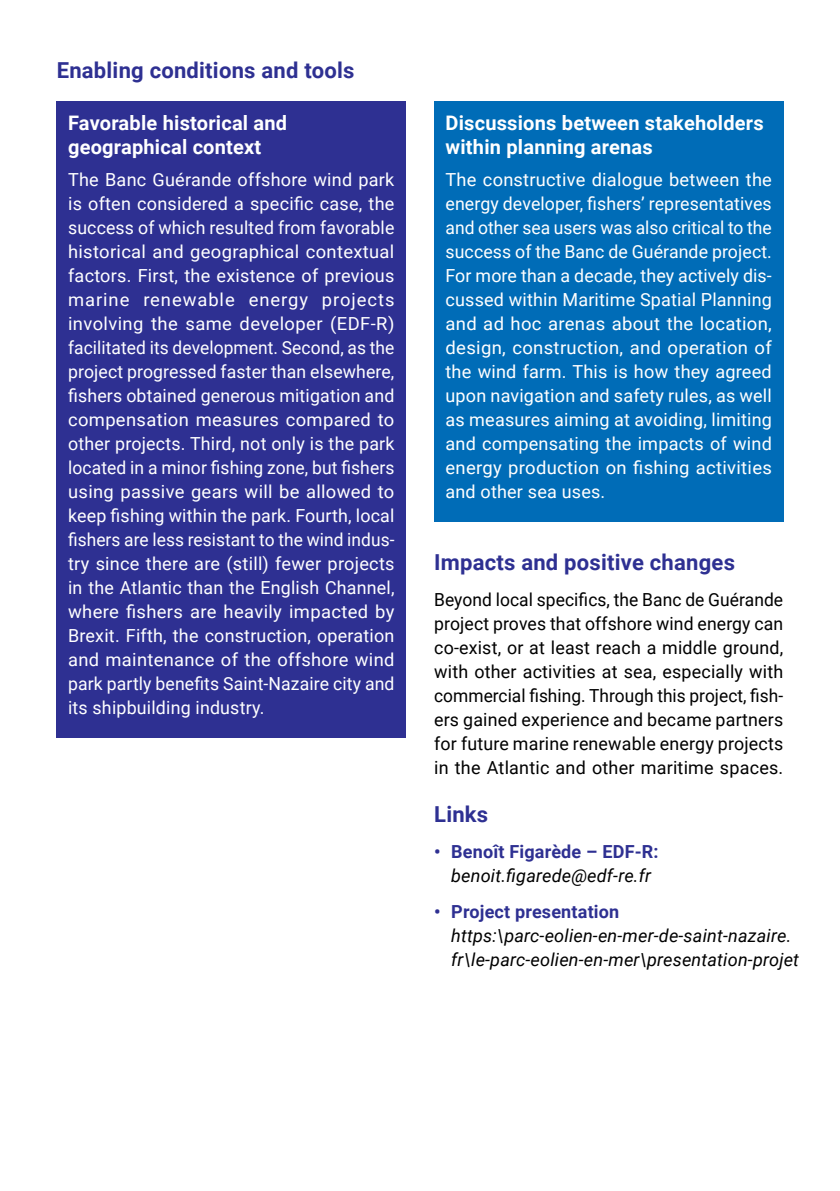
<style>
.page{position:relative;width:840px;height:1191px;background:#fff}
.page>*{position:absolute;margin:0;border:0;box-sizing:border-box;transform-origin:0 0}
.t1{font:700 22px "Roboto";letter-spacing:.01em;color:#2e3092}
.t2{font:700 20px/24px "Roboto";letter-spacing:.01em;color:#fff}
.t3{font:18px/24px "Roboto";letter-spacing:.01em;color:#fff;text-align:justify}
.t4{font:18px/24px "Roboto";letter-spacing:.01em;color:#000;text-align:justify}
.t5{font:italic 18px/24px "Roboto";letter-spacing:.01em;color:#000}
.t6{font:700 18px "Roboto";letter-spacing:.01em;color:#2e3092}
</style>
<div class="page">
<div style="left:57px;top:102px;width:348px;height:636px;background:#2e3092"></div>
<div style="left:434px;top:102px;width:348px;height:420px;background:#006cb7"></div>
<p class="t1" style="left:57px;top:55px;width:299px">Enabling conditions and tools</p>
<p class="t2" style="left:68px;top:110px;width:220px">Favorable historical and geographical context</p>
<p class="t3" style="left:68px;top:167px;width:328px">The Banc Guérande offshore wind park is often considered a specific case, the success of which resulted from favorable historical and geographical contextual factors. First, the existence of previous marine renewable energy projects involving the same developer (EDF-R) facilitated its development. Second, as the project progressed faster than elsewhere, fishers obtained generous mitigation and compensation measures compared to other projects. Third, not only is the park located in a minor fishing zone, but fishers using passive gears will be allowed to keep fishing within the park. Fourth, local fishers are less resistant to the wind indus&shy;try since there are (still) fewer projects in the Atlantic than the English Channel, where fishers are heavily impacted by Brexit. Fifth, the construction, operation and maintenance of the offshore wind park partly benefits Saint-Nazaire city and its shipbuilding industry.</p>
<p class="t2" style="left:445px;top:110px;width:319px">Discussions between stakeholders within planning arenas</p>
<p class="t3" style="left:445px;top:167px;width:328px">The constructive dialogue between the energy developer, fishers’ representatives and other sea users was also critical to the success of the Banc de Guérande project.<br>For more than a decade, they actively dis&shy;cussed within Maritime Spatial Planning and ad hoc arenas about the location, design, construction, and operation of the wind farm. This is how they agreed upon navigation and safety rules, as well as measures aiming at avoiding, limiting and compensating the impacts of wind energy production on fishing activities and other sea uses.</p>
<p class="t1" style="left:434px;top:547px;width:302px">Impacts and positive changes</p>
<p class="t4" style="left:434px;top:587px;width:350px">Beyond local specifics, the Banc de Guérande project proves that offshore wind energy can co-exist, or at least reach a middle ground, with other activities at sea, especially with commercial fishing. Through this project, fish&shy;ers gained experience and became partners for future marine renewable energy projects in the Atlantic and other maritime spaces.</p>
<p class="t1" style="left:434px;top:799px;width:55px">Links</p>
<p class="t6" style="left:434px;top:839px;width:226px">• Benoît Figarède – EDF-R:</p>
<p class="t5" style="left:451px;top:863px;width:201px">benoit.figarede@edf-re.fr</p>
<p class="t6" style="left:434px;top:899px;width:186px">• Project presentation</p>
<p class="t5" style="left:451px;top:923px;width:349px">https:\parc-eolien-en-mer-de-saint-nazaire. fr\le-parc-eolien-en-mer\presentation-projet</p>
</div>
